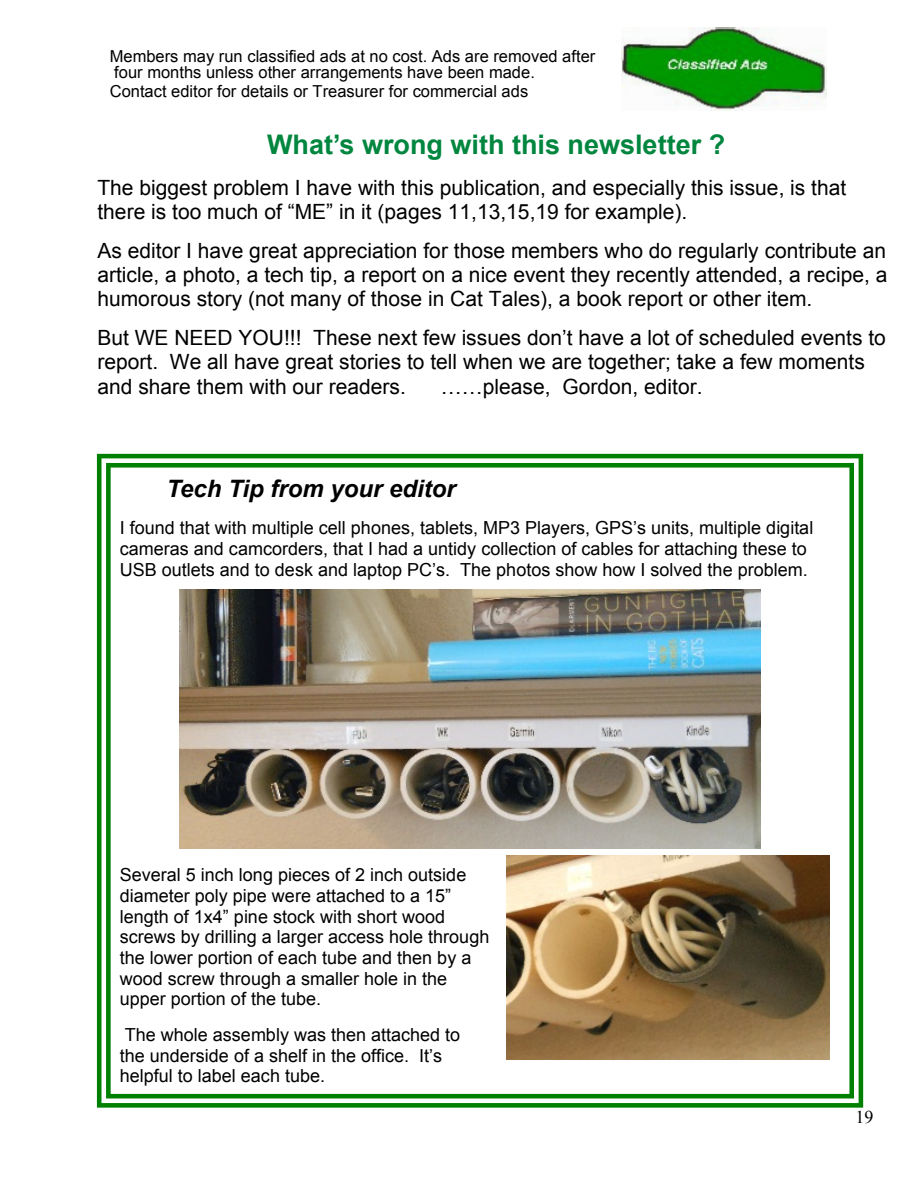
<style>
.page{position:relative;width:918px;height:1188px;background:#fff}
.page>*{position:absolute;margin:0;border:0;box-sizing:border-box;transform-origin:0 0}
.t1{font:700 27px "Arial";color:#00863e}
.t2{font:italic 700 24px "Arial";color:#000}
.t3{font:21px/24.2px "Arial";color:#000}
.t4{font:18px/20.7px "Arial";color:#000}
.t5{font:18px "Times New Roman";color:#000}
.t6{font:16.5px/16.5px "Arial";color:#000}
</style>
<div class="page">
<img style="left:621px;top:28px;width:205px;height:83px">
<img style="left:97px;top:454px;width:766px;height:654px">
<p class="t6" style="left:110px;top:49px;width:487px">Members may run classified ads at no cost. Ads are removed after four months unless other arrangements have been made.</p>
<p class="t6" style="left:110px;top:85px;width:420px">Contact editor for details or Treasurer for commercial ads</p>
<h1 class="t1" style="left:267px;top:135px;width:460px">What’s wrong with this newsletter ?</h1>
<p class="t3" style="left:97px;top:177px;width:750px">The biggest problem I have with this publication, and especially this issue, is that there is too much of “ME” in it (pages 11,13,15,19 for example).</p>
<p class="t3" style="left:97px;top:241px;width:791px;text-align:justify">As editor I have great appreciation for those members who do regularly contribute an article, a photo, a tech tip, a report on a nice event they recently attended, a recipe, a humorous story (not many of those in Cat Tales), a book report or other item.</p>
<p class="t3" style="left:97px;top:328px;width:790px">But WE NEED YOU!!! These next few issues don’t have a lot of scheduled events to report. We all have great stories to tell when we are together; take a few moments and share them with our readers.</p>
<p class="t3" style="left:441px;top:376px;width:263px">……please, Gordon, editor.</p>
<h2 class="t2" style="left:166px;top:480px;width:291px">Tech Tip from your editor</h2>
<p class="t4" style="left:120px;top:519px;width:695px">I found that with multiple cell phones, tablets, MP3 Players, GPS’s units, multiple digital cameras and camcorders, that I had a untidy collection of cables for attaching these to<br>USB outlets and to desk and laptop PC’s. The photos show how I solved the problem.</p>
<p class="t4" style="left:120px;top:866px;width:371px">Several 5 inch long pieces of 2 inch outside diameter poly pipe were attached to a 15” length of 1x4” pine stock with short wood screws by drilling a larger access hole through the lower portion of each tube and then by a wood screw through a smaller hole in the upper portion of the tube.</p>
<p class="t4" style="left:120px;top:1026px;width:342px">The whole assembly was then attached to the underside of a shelf in the office. It’s helpful to label each tube.</p>
<p class="t5" style="left:855px;top:1110px;width:20px">19</p>
</div>
